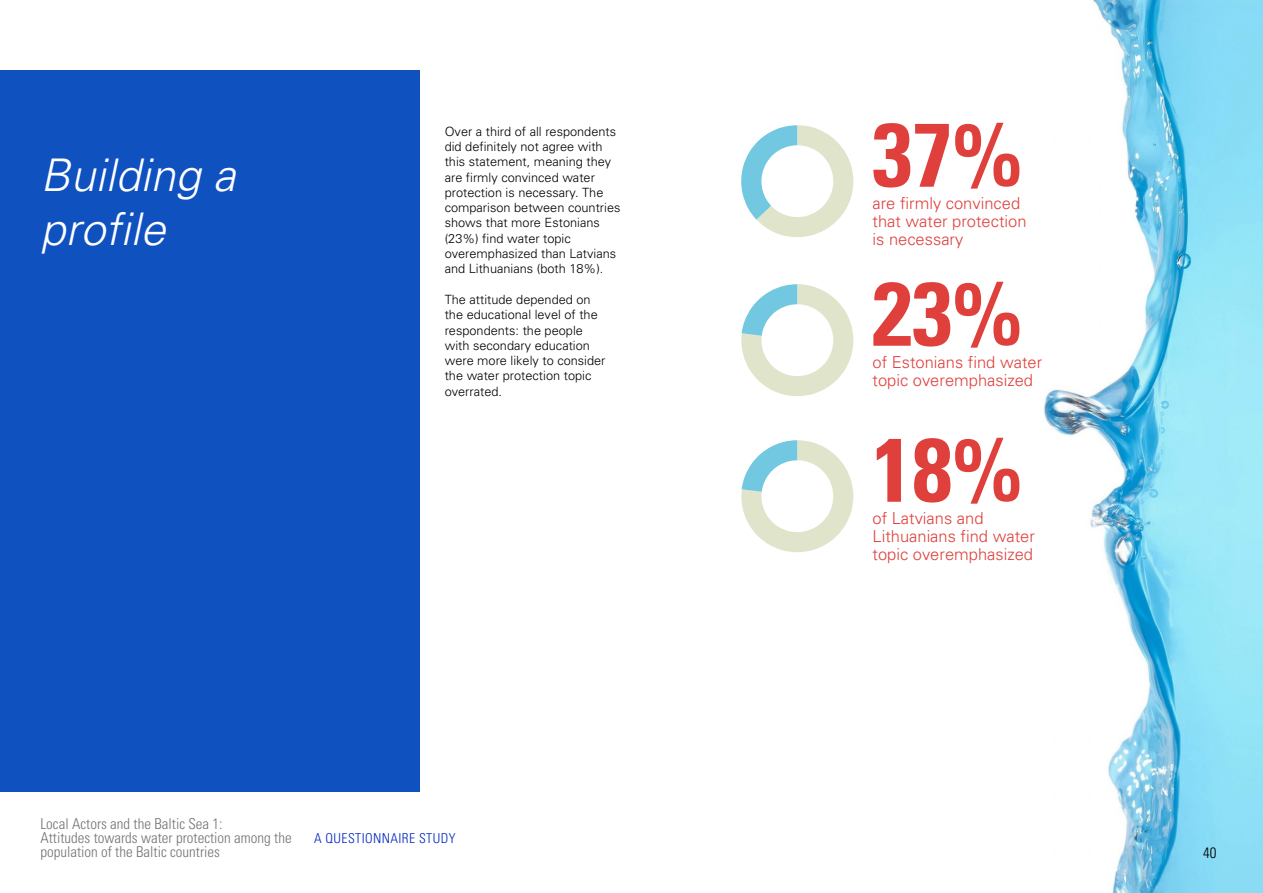
<style>
.page{position:relative;width:1263px;height:893px;background:#fff}
.page>*{position:absolute;margin:0;border:0;box-sizing:border-box;transform-origin:0 0}
.t1{font:157.05px "Chartwell Pies";color:#71c8e0}
.t2{font:700 condensed 90px "Univers";color:#df403c}
.t3{font:italic 300 45px/54px "Univers";color:#fff}
.t4{font:300 16.5px/18px "Univers";color:#df403c}
.t5{font:300 condensed 15px/13.6px "Univers";color:#727477}
.t6{font:300 condensed 15px "Univers";color:#000}
.t7{font:300 condensed 13.65px "Univers";letter-spacing:.03em;color:#0027c2}
.t8{font:300 12.75px/15.3px "Univers";color:#000}
.s1{color:#e0e4cb}
.s2{color:#fff}
</style>
<div class="page">
<img style="left:1044px;top:0;width:219px;height:893px">
<div style="left:0;top:70px;width:419px;height:722px;background:#1051c0"></div>
<h3 class="t3" style="left:40px;top:148px;width:197px">Building a profile</h3>
<p class="t8" style="left:445px;top:123px;width:177px">Over a third of all respondents did definitely not agree with this statement, meaning they are firmly convinced water protection is necessary. The comparison between countries shows that more Estonians (23%) find water topic overemphasized than Latvians and Lithuanians (both 18%).</p>
<p class="t8" style="left:445px;top:292px;width:162px">The attitude depended on the educational level of the respondents: the people with secondary education were more likely to consider the water protection topic overrated.</p>
<p class="t5" style="left:40px;top:817px;width:253px">Local Actors and the Baltic Sea 1:<br>Attitudes towards water protection among the population of the Baltic countries</p>
<p class="t7" style="left:314px;top:830px;width:143px">A QUESTIONNAIRE STUDY</p>
<h1 class="t1" style="left:733px;top:85px;width:249px"><span class="s1">63</span>+37<span class="s2">G</span></h1>
<h1 class="t1" style="left:733px;top:244px;width:248px"><span class="s1">77</span>+23<span class="s2">G</span></h1>
<h2 class="t2" style="left:872px;top:100px;width:151px">37%</h2>
<p class="t4" style="left:872px;top:194px;width:156px">are firmly convinced that water protection</p>
<p class="t4" style="left:872px;top:230px;width:92px">is necessary</p>
<h2 class="t2" style="left:872px;top:259px;width:151px">23%</h2>
<p class="t4" style="left:872px;top:353px;width:171px">of Estonians find water</p>
<p class="t4" style="left:872px;top:371px;width:162px">topic overemphasized</p>
<h1 class="t1" style="left:733px;top:400px;width:248px"><span class="s1">77</span>+23<span class="s2">G</span></h1>
<h2 class="t2" style="left:872px;top:415px;width:151px">18%</h2>
<p class="t4" style="left:872px;top:509px;width:164px">of Latvians and<br>Lithuanians find water</p>
<p class="t4" style="left:872px;top:545px;width:162px">topic overemphasized</p>
<p class="t6" style="left:1203px;top:843px;width:15px">40</p>
</div>
